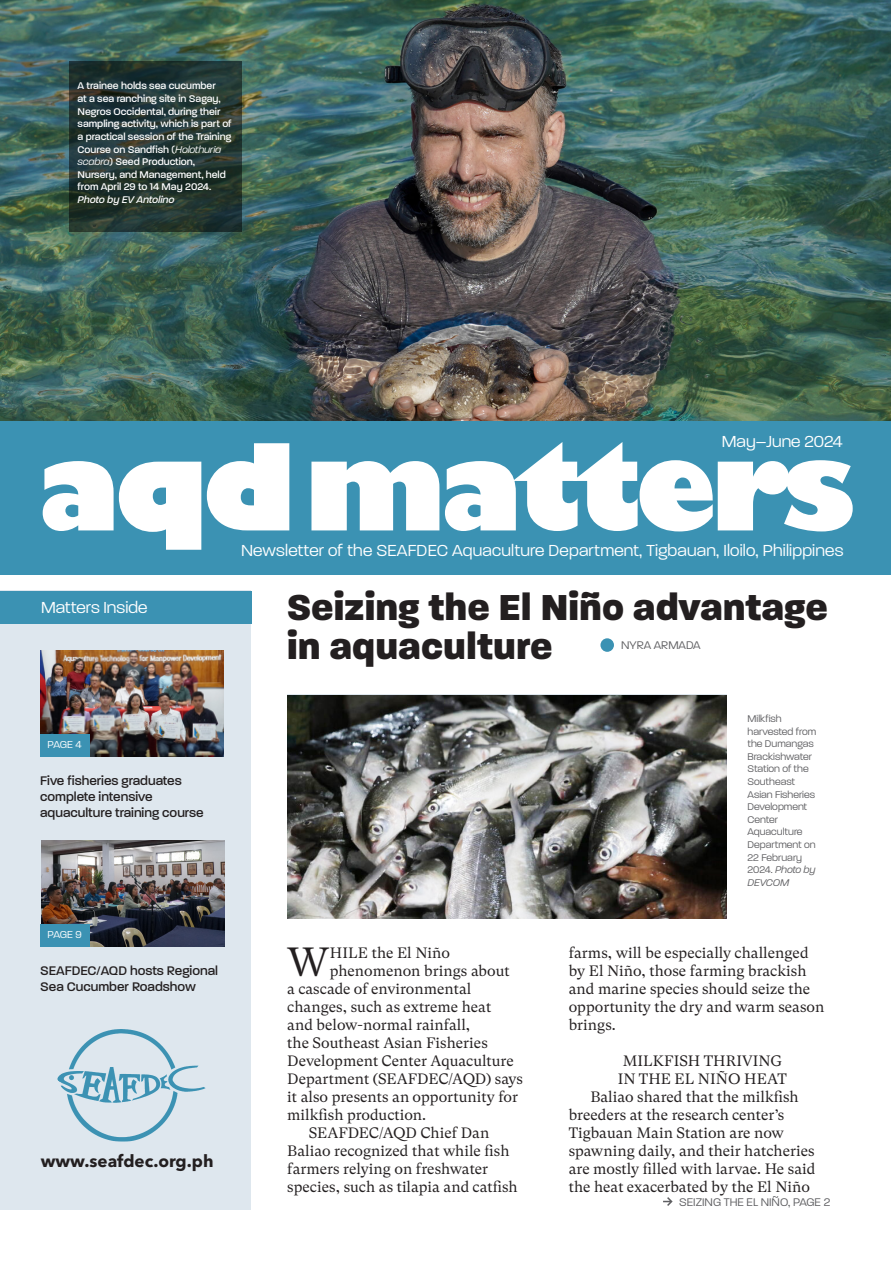
<style>
.page{position:relative;width:891px;height:1264px;background:#fff}
.page>*{position:absolute;margin:0;border:0;box-sizing:border-box;transform-origin:0 0}
.t1{font:800 117px "Gill Sans";letter-spacing:-.05em;color:#fff}
.t2{font:40.65px "GT Super Text";color:#231f20}
.t3{font:800 39px "Paralucent";color:#231f20}
.t4{font:300 17.25px "Paralucent";letter-spacing:.01em;color:#fff}
.t5{font:700 16.95px "Avenir Next LT Pro";color:#231f20}
.t6{font:15px/18px "GT Super Text";color:#231f20}
.t7{font:500 13.5px/16.2px "Paralucent";color:#231f20}
.t8{font:300 12px "Paralucent";color:#5f5f62}
.t9{font:300 10.8px "Paralucent";letter-spacing:-.03em;color:#fff}
.t10{font:500 10.5px/12.6px "Paralucent";color:#fff}
.t11{font:300 10.5px/12.6px "Paralucent";color:#5f5f62}
.s1{font-weight:300;font-style:italic}
.s2{font-style:italic}
</style>
<div class="page">
<img style="left:0;top:0;width:891px;height:421px">
<div style="left:0;top:421px;width:891px;height:154px;background:#3b92b3"></div>
<div style="left:0;top:591px;width:251px;height:619px;background:#dee7ee"></div>
<div style="left:600px;top:638px;width:14px;height:14px;background:#3b92b3;border-radius:50%"></div>
<div style="left:0;top:591px;width:252px;height:32px;background:#3b92b3"></div>
<img style="left:58px;top:1029px;width:148px;height:112px">
<img style="left:41px;top:840px;width:184px;height:107px">
<div style="left:40px;top:924px;width:49px;height:23px;background:#3b92b3"></div>
<img style="left:40px;top:650px;width:184px;height:106px">
<div style="left:40px;top:734px;width:49px;height:22px;background:#3b92b3"></div>
<svg style="left:69px;top:62px;width:172px;height:170px;background:#233531"></svg>
<svg style="left:663px;top:1197px;width:10px;height:9px"></svg>
<img style="left:287px;top:695px;width:440px;height:223px">
<p class="t10" style="left:78px;top:80px;width:156px">A trainee holds sea cucumber<br>at a sea ranching site in Sagay,<br>Negros Occidental, during their sampling activity, which is part of a practical session of the Training<br>Course on Sandfish (<span class="s1">Holothuria scabra</span>) Seed Production,<br>Nursery, and Management, held from April 29 to 14 May 2024.<br><span class="s2">Photo by EV Antolino</span></p>
<p class="t4" style="left:722px;top:431px;width:122px">May–June 2024</p>
<p class="t1" style="left:37px;top:414px;width:820px">aqdmatters</p>
<p class="t4" style="left:241px;top:540px;width:604px">Newsletter of the SEAFDEC Aquaculture Department, Tigbauan, Iloilo, Philippines</p>
<p class="t4" style="left:41px;top:598px;width:108px">Matters Inside</p>
<p class="t9" style="left:48px;top:738px;width:35px">PAGE 4</p>
<p class="t7" style="left:40px;top:772px;width:165px">Five fisheries graduates complete intensive aquaculture training course</p>
<p class="t9" style="left:48px;top:928px;width:36px">PAGE 9</p>
<p class="t7" style="left:40px;top:962px;width:179px">SEAFDEC/AQD hosts Regional</p>
<p class="t7" style="left:40px;top:978px;width:157px">Sea Cucumber Roadshow</p>
<p class="t5" style="left:41px;top:1150px;width:174px">www.seafdec.org.ph</p>
<p class="t3" style="left:287px;top:584px;width:542px">Seizing the El Niño advantage</p>
<p class="t3" style="left:287px;top:623px;width:267px">in aquaculture</p>
<p class="t8" style="left:621px;top:638px;width:81px">NYRA ARMADA</p>
<p class="t2" style="left:287px;top:938px;width:44px">W</p>
<p class="t6" style="left:330px;top:943px;width:122px">HILE the El Niño</p>
<p class="t6" style="left:330px;top:961px;width:182px">phenomenon brings about</p>
<p class="t6" style="left:287px;top:979px;width:186px">a cascade of environmental</p>
<p class="t6" style="left:287px;top:997px;width:205px">changes, such as extreme heat</p>
<p class="t6" style="left:287px;top:1015px;width:185px">and below-normal rainfall,</p>
<p class="t6" style="left:287px;top:1033px;width:202px">the Southeast Asian Fisheries</p>
<p class="t6" style="left:287px;top:1051px;width:228px">Development Center Aquaculture</p>
<p class="t6" style="left:287px;top:1069px;width:237px">Department (SEAFDEC/AQD) says</p>
<p class="t6" style="left:287px;top:1087px;width:232px">it also presents an opportunity for</p>
<p class="t6" style="left:287px;top:1105px;width:140px">milkfish production.</p>
<p class="t6" style="left:287px;top:1123px;width:232px;text-indent:22px">SEAFDEC/AQD Chief Dan<br>Baliao recognized that while fish farmers relying on freshwater species, such as tilapia and catfish</p>
<p class="t11" style="left:748px;top:712px;width:70px">Milkfish harvested from the Dumangas<br>Brackishwater<br>Station of the<br>Southeast<br>Asian Fisheries<br>Development<br>Center<br>Aquaculture<br>Department on<br>22 February<br>2024. <span class="s2">Photo by<br>DEVCOM</span></p>
<p class="t6" style="left:569px;top:943px;width:257px">farms, will be especially challenged by El Niño, those farming brackish and marine species should seize the opportunity the dry and warm season brings.</p>
<p class="t6" style="left:623px;top:1051px;width:161px">MILKFISH THRIVING</p>
<p class="t6" style="left:618px;top:1069px;width:171px">IN THE EL NIÑO HEAT</p>
<p class="t6" style="left:569px;top:1087px;width:248px;text-indent:22px">Baliao shared that the milkfish breeders at the research center’s Tigbauan Main Station are now spawning daily, and their hatcheries are mostly filled with larvae. He said the heat exacerbated by the El Niño</p>
<p class="t8" style="left:679px;top:1195px;width:152px">SEIZING THE EL NIÑO, PAGE 2</p>
</div>
